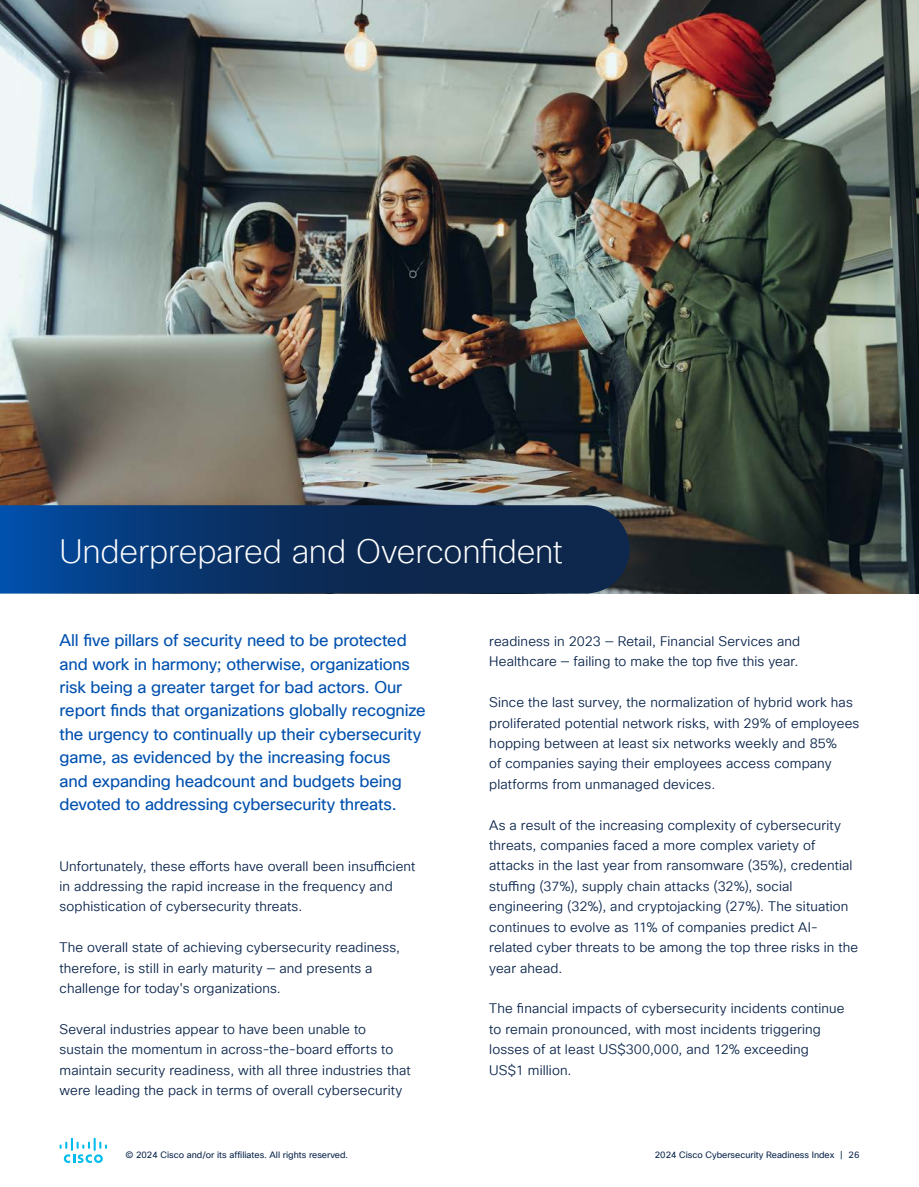
<style>
.page{position:relative;width:919px;height:1187px;background:#fff}
.page>*{position:absolute;margin:0;border:0;box-sizing:border-box;transform-origin:0 0}
.t1{font:200 33px "Cisco Sans TT";letter-spacing:-.01em;color:#fff}
.t2{font:16.5px/23.4px "Cisco Sans TT";letter-spacing:-.01em;color:#0051af}
.t3{font:13.5px/20.4px "Cisco Sans TT Light";letter-spacing:.01em;color:#0d274d}
.t4{font:9px "Cisco Sans TT";color:#0d274d}
</style>
<div class="page">
<img style="left:0;top:0;width:918px;height:593px">
<svg style="left:0;top:505px;width:629px;height:88px;background:#0b3265"></svg>
<svg style="left:60px;top:1137px;width:47px;height:25px"></svg>
<h1 class="t1" style="left:60px;top:530px;width:505px">Underprepared and Overconfident</h1>
<p class="t2" style="left:60px;top:629px;width:367px">All five pillars of security need to be protected and work in harmony; otherwise, organizations risk being a greater target for bad actors. Our report finds that organizations globally recognize the urgency to continually up their cybersecurity game, as evidenced by the increasing focus<br>and expanding headcount and budgets being devoted to addressing cybersecurity threats.</p>
<p class="t3" style="left:60px;top:855px;width:357px">Unfortunately, these efforts have overall been insufficient in addressing the rapid increase in the frequency and sophistication of cybersecurity threats.</p>
<p class="t3" style="left:60px;top:937px;width:342px">The overall state of achieving cybersecurity readiness, therefore, is still in early maturity — and presents a challenge for today's organizations.</p>
<p class="t3" style="left:60px;top:1019px;width:352px">Several industries appear to have been unable to sustain the momentum in across-the-board efforts to maintain security readiness, with all three industries that were leading the pack in terms of overall cybersecurity</p>
<p class="t3" style="left:489px;top:631px;width:312px">readiness in 2023 — Retail, Financial Services and<br>Healthcare — failing to make the top five this year.</p>
<p class="t3" style="left:489px;top:692px;width:371px">Since the last survey, the normalization of hybrid work has proliferated potential network risks, with 29% of employees hopping between at least six networks weekly and 85%<br>of companies saying their employees access company platforms from unmanaged devices.</p>
<p class="t3" style="left:489px;top:815px;width:370px">As a result of the increasing complexity of cybersecurity threats, companies faced a more complex variety of attacks in the last year from ransomware (35%), credential stuffing (37%), supply chain attacks (32%), social engineering (32%), and cryptojacking (27%). The situation continues to evolve as 11% of companies predict AI&shy;related cyber threats to be among the top three risks in the year ahead.</p>
<p class="t3" style="left:489px;top:998px;width:357px">The financial impacts of cybersecurity incidents continue to remain pronounced, with most incidents triggering losses of at least US$300,000, and 12% exceeding US$1 million.</p>
<p class="t4" style="left:125px;top:1149px;width:224px">© 2024 Cisco and/or its affiliates. All rights reserved.</p>
<p class="t4" style="left:654px;top:1149px;width:206px">2024 Cisco Cybersecurity Readiness Index | 26</p>
</div>
